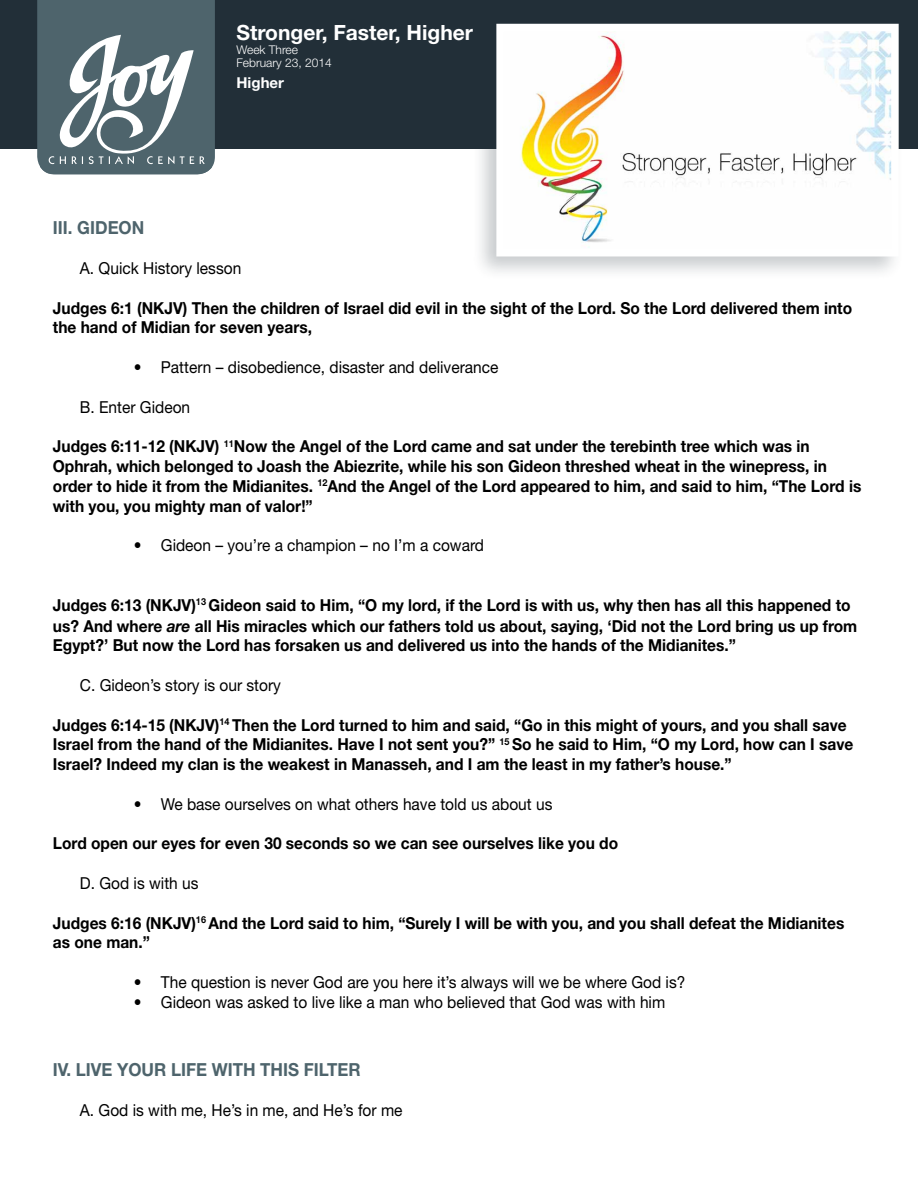
<style>
.page{position:relative;width:918px;height:1188px;background:#fff}
.page>*{position:absolute;margin:0;border:0;box-sizing:border-box;transform-origin:0 0}
.t1{font:700 21px "Helvetica Neue LT";color:#fff}
.t2{font:700 18px "Helvetica Neue LT";color:#4e646c;scale:.94 1}
.t3{font:700 16.5px/19.8px "Helvetica Neue LT";color:#000;scale:.94 1}
.t4{font:16.5px "Helvetica Neue LT";color:#000;scale:.94 1}
.t5{font:700 15px "Helvetica Neue LT";color:#fff}
.t6{font:300 12px/13.5px "Helvetica Neue LT";color:#fff}
.s1{font-style:italic}
</style>
<div class="page">
<div style="left:0;top:0;width:918px;height:149px;background:#222f38"></div>
<svg style="left:37px;top:0;width:178px;height:174px;background:#6d7f86"></svg>
<div style="left:472px;top:18px;width:432px;height:263px;background:#222f38;opacity:.25"></div>
<svg style="left:493px;top:20px;width:409px;height:240px"></svg>
<p class="t1" style="left:237px;top:20px;width:238px">Stronger, Faster, Higher</p>
<p class="t6" style="left:237px;top:42px;width:97px">Week Three<br>February 23, 2014</p>
<p class="t5" style="left:237px;top:74px;width:49px">Higher</p>
<p class="t2" style="left:53px;top:217px;width:99px">III. GIDEON</p>
<p class="t4" style="left:80px;top:258px;width:173px">A. Quick History lesson</p>
<p class="t3" style="left:53px;top:297px;width:852px">Judges 6:1 (NKJV) Then the children of Israel did evil in the sight of the Lord. So the Lord delivered them into the hand of Midian for seven years,</p>
<p class="t4" style="left:134px;top:357px;width:389px">• Pattern – disobedience, disaster and deliverance</p>
<p class="t4" style="left:80px;top:397px;width:119px">B. Enter Gideon</p>
<p class="t3" style="left:53px;top:436px;width:862px">Judges 6:11-12 (NKJV) <sup>11</sup>Now the Angel of the Lord came and sat under the terebinth tree which was in Ophrah, which belonged to Joash the Abiezrite, while his son Gideon threshed wheat in the winepress, in order to hide it from the Midianites. <sup>12</sup>And the Angel of the Lord appeared to him, and said to him, “The Lord is with you, you mighty man of valor!”</p>
<p class="t4" style="left:134px;top:535px;width:374px">• Gideon – you’re a champion – no I’m a coward</p>
<p class="t3" style="left:53px;top:594px;width:857px;line-height:20.4px">Judges 6:13 (NKJV)<sup>13</sup> Gideon said to Him, “O my lord, if the Lord is with us, why then has all this happened to us? And where <span class="s1">are</span> all His miracles which our fathers told us about, saying, ‘Did not the Lord bring us up from<br>Egypt?’ But now the Lord has forsaken us and delivered us into the hands of the Midianites.”</p>
<p class="t4" style="left:80px;top:675px;width:215px">C. Gideon’s story is our story</p>
<p class="t3" style="left:53px;top:714px;width:853px">Judges 6:14-15 (NKJV)<sup>14</sup> Then the Lord turned to him and said, “Go in this might of yours, and you shall save<br>Israel from the hand of the Midianites. Have I not sent you?” <sup>15</sup> So he said to Him, “O my Lord, how can I save<br>Israel? Indeed my clan is the weakest in Manasseh, and I am the least in my father’s house.”</p>
<p class="t4" style="left:134px;top:794px;width:447px">• We base ourselves on what others have told us about us</p>
<p class="t3" style="left:53px;top:833px;width:603px">Lord open our eyes for even 30 seconds so we can see ourselves like you do</p>
<p class="t4" style="left:80px;top:873px;width:128px">D. God is with us</p>
<p class="t3" style="left:53px;top:912px;width:843px">Judges 6:16 (NKJV)<sup>16</sup> And the Lord said to him, “Surely I will be with you, and you shall defeat the Midianites as one man.”</p>
<p class="t4" style="left:134px;top:972px;width:588px">• The question is never God are you here it’s always will we be where God is?</p>
<p class="t4" style="left:134px;top:992px;width:567px">• Gideon was asked to live like a man who believed that God was with him</p>
<p class="t2" style="left:53px;top:1059px;width:329px">IV. LIVE YOUR LIFE WITH THIS FILTER</p>
<p class="t4" style="left:80px;top:1100px;width:345px">A. God is with me, He’s in me, and He’s for me</p>
</div>
